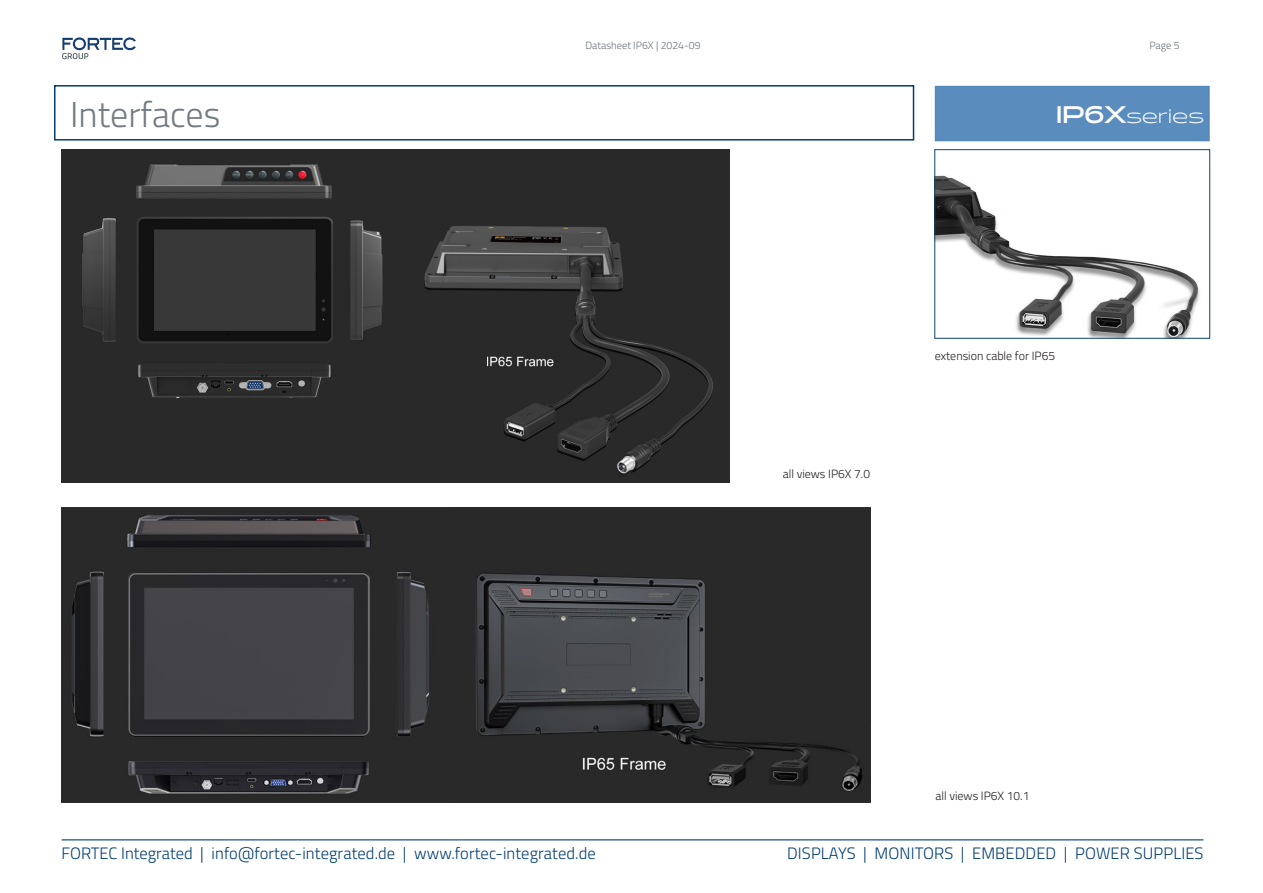
<style>
.page{position:relative;width:1263px;height:893px;background:#fff}
.page>*{position:absolute;margin:0;border:0;box-sizing:border-box;transform-origin:0 0}
.t1{font:300 36px "Titillium Web";color:#737b83}
.t2{font:300 19.5px "Halogen";color:#fff}
.t3{font:300 16.5px "Titillium Web";letter-spacing:.005em;color:#023e73}
.t4{font:300 12px "Titillium Web";color:#231f20}
.t5{font:300 10.5px "Titillium Web";color:#69717a}
.s1{font-weight:700;font-size:24px}
</style>
<div class="page">
<svg style="left:62px;top:37px;width:74px;height:22px"></svg>
<hr style="left:62px;top:839px;width:1141px;height:2px;background:#023e73">
<div style="left:935px;top:86px;width:275px;height:55px;background:#5a8cbe"></div>
<div style="left:54px;top:85px;width:860px;height:56px;border:2px solid #023e73"></div>
<img style="left:936px;top:175px;width:264px;height:162px">
<div style="left:934px;top:149px;width:276px;height:190px;border:1px solid #0c4574"></div>
<img style="left:62px;top:507px;width:808px;height:295px">
<img style="left:62px;top:150px;width:667px;height:333px">
<p class="t1" style="left:70px;top:89px;width:152px">Interfaces</p>
<p class="t5" style="left:585px;top:38px;width:117px">Datasheet IP6X | 2024-09</p>
<p class="t5" style="left:1149px;top:38px;width:32px">Page 5</p>
<p class="t2" style="left:1056px;top:105px;width:149px"><span class="s1">IP6X</span>series</p>
<p class="t4" style="left:783px;top:465px;width:89px">all views IP6X 7.0</p>
<p class="t4" style="left:935px;top:347px;width:122px">extension cable for IP65</p>
<p class="t4" style="left:935px;top:787px;width:96px">all views IP6X 10.1</p>
<p class="t3" style="left:62px;top:841px;width:536px">FORTEC Integrated | info@fortec-integrated.de | www.fortec-integrated.de</p>
<p class="t3" style="left:787px;top:841px;width:418px">DISPLAYS | MONITORS | EMBEDDED | POWER SUPPLIES</p>
</div>
